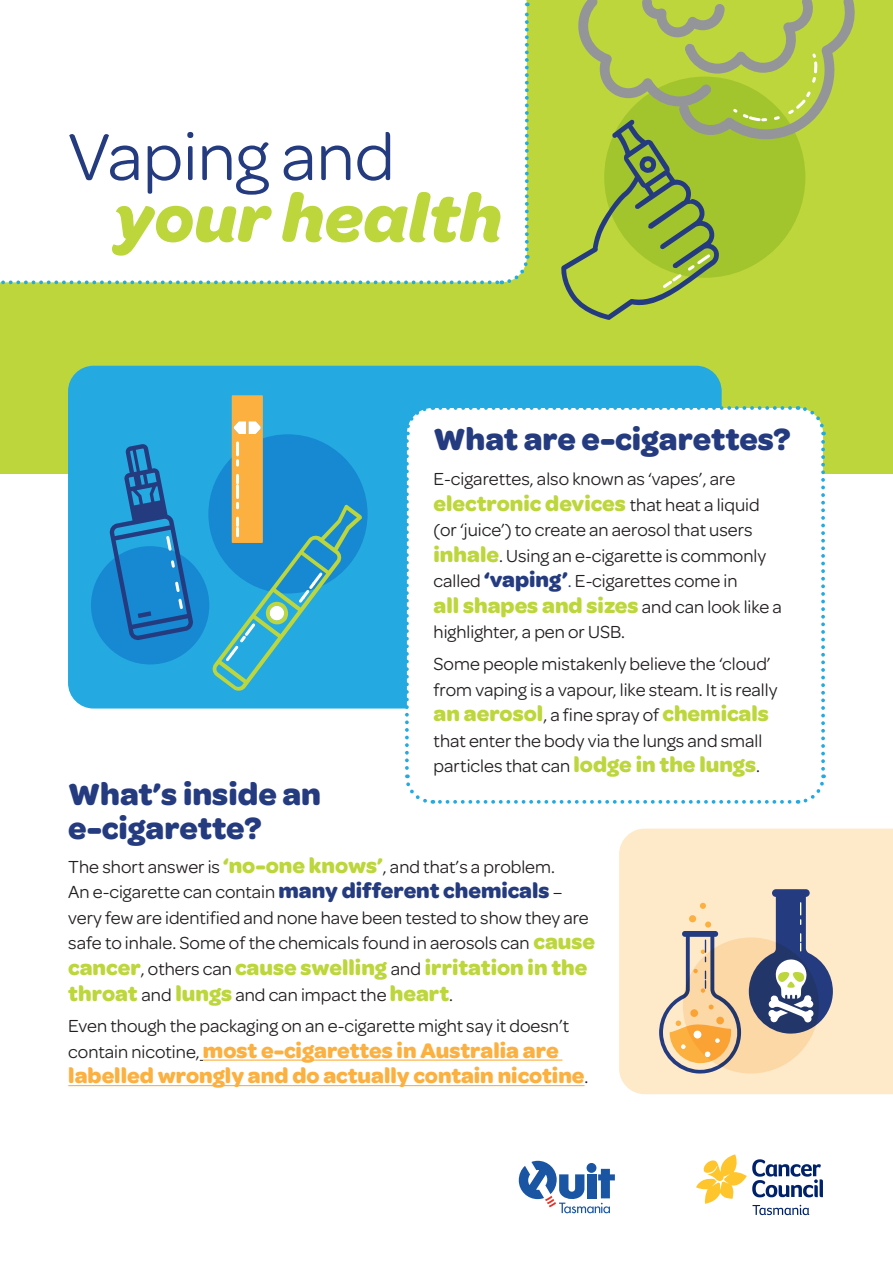
<style>
.page{position:relative;width:893px;height:1263px;background:#fff}
.page>*{position:absolute;margin:0;border:0;box-sizing:border-box;transform-origin:0 0}
.BODY_COPY{font:italic 700 70.35px "Omnes";color:#bdd63c}
.BODY_COPY-2{font:70.35px "Omnes";color:#243b80}
.HEADING_1{font:700 32.85px/34.5px "Omnes";color:#243b80}
.BODY_COPY-3{font:700 22.35px "Omnes";color:#bdd63c}
.BODY_COPY-4{font:700 22.35px/25.5px "Omnes";color:#fbb03f}
.BODY_COPY-5{font:18.6px/25.5px "Omnes";color:#231f20}
.s1{font-weight:400;font-size:18.6px;color:#231f20}
.s2{font-weight:700;font-size:22.35px;color:#bdd63c}
.s3{font-weight:700;font-size:22.35px;color:#243b80}
.s4{color:#243b80}
</style>
<div class="page">
<div style="left:0;top:0;width:893px;height:473px;background:#bdd63c"></div>
<div style="left:619px;top:828px;width:274px;height:266px;background:#fee9c9"></div>
<hr style="left:203px;top:1059px;width:359px;height:2px;background:#fbb03f">
<hr style="left:68px;top:1085px;width:517px;height:1px;background:#fbb03f">
<div style="left:689px;top:915px;width:7px;height:7px;background:#fbb03f;border-radius:50%"></div>
<svg style="left:700px;top:903px;width:6px;height:6px"></svg>
<div style="left:68px;top:366px;width:654px;height:342px;background:#24aae1;border-radius:26px"></div>
<div style="left:91px;top:546px;width:118px;height:118px;background:#1689d2;border-radius:50%"></div>
<svg style="left:109px;top:444px;width:84px;height:196px"></svg>
<svg style="left:211px;top:395px;width:151px;height:296px"></svg>
<div style="left:0;top:0;width:527px;height:255px;background:#fff"></div>
<svg style="left:0;top:255px;width:530px;height:30px;background:#eff7ee"></svg>
<svg style="left:501px;top:0;width:29px;height:249px;background:#eef7ec"></svg>
<div style="left:403px;top:404px;width:424px;height:400px;background:#fff"></div>
<div style="left:683px;top:937px;width:136px;height:136px;background:#fdd8a7;border-radius:50%"></div>
<svg style="left:748px;top:889px;width:85px;height:146px;background:#9595a1"></svg>
<svg style="left:659px;top:921px;width:82px;height:153px"></svg>
<svg style="left:561px;top:0;width:294px;height:320px"></svg>
<svg style="left:519px;top:1161px;width:96px;height:52px"></svg>
<svg style="left:696px;top:1154px;width:127px;height:61px"></svg>
<p class="BODY_COPY-2" style="left:68px;top:109px;width:328px">Vaping and</p>
<p class="BODY_COPY" style="left:114px;top:167px;width:389px">your health</p>
<p class="HEADING_1" style="left:434px;top:420px;width:358px">What are e-cigarettes?</p>
<p class="BODY_COPY-5" style="left:434px;top:465px;width:303px">E-cigarettes, also known as ‘vapes’, are</p>
<p class="BODY_COPY-3" style="left:434px;top:487px;width:328px">electronic devices <span class="s1">that heat a liquid</span></p>
<p class="BODY_COPY-5" style="left:434px;top:516px;width:334px">(or ‘juice’) to create an aerosol that users <span class="s2">inhale</span>. Using an e-cigarette is commonly called <span class="s3">‘vaping’</span><span class="s4">.</span> E-cigarettes come in</p>
<p class="BODY_COPY-3" style="left:434px;top:589px;width:350px">all shapes and sizes <span class="s1">and can look like a</span></p>
<p class="BODY_COPY-5" style="left:434px;top:618px;width:193px">highlighter, a pen or USB.</p>
<p class="BODY_COPY-5" style="left:434px;top:650px;width:345px">Some people mistakenly believe the ‘cloud’ from vaping is a vapour, like steam. It is really</p>
<p class="BODY_COPY-3" style="left:434px;top:697px;width:337px">an aerosol<span class="s1">, a fine spray of</span> chemicals</p>
<p class="BODY_COPY-5" style="left:434px;top:727px;width:330px">that enter the body via the lungs and small particles that can <span class="s2">lodge in the lungs</span>.</p>
<p class="HEADING_1" style="left:68px;top:775px;width:254px">What’s inside an e-cigarette?</p>
<p class="BODY_COPY-5" style="left:68px;top:853px;width:528px">The short answer is <span class="s2">‘no-one knows’</span>, and that’s a problem.<br>An e-cigarette can contain <span class="s3">many different chemicals</span> – very few are identified and none have been tested to show they are safe to inhale. Some of the chemicals found in aerosols can <span class="s2">cause</span></p>
<p class="BODY_COPY-3" style="left:68px;top:951px;width:521px">cancer<span class="s1">, others can</span> cause swelling <span class="s1">and</span> irritation in the</p>
<p class="BODY_COPY-5" style="left:68px;top:980px;width:386px"><span class="s2">throat</span> and <span class="s2">lungs</span> and can impact the <span class="s2">heart</span>.</p>
<p class="BODY_COPY-5" style="left:68px;top:1012px;width:502px">Even though the packaging on an e-cigarette might say it doesn’t</p>
<p class="BODY_COPY-4" style="left:68px;top:1036px;width:522px"><span class="s1">contain nicotine,</span> most e-cigarettes in Australia are labelled wrongly and do actually contain nicotine<span class="s1">.</span></p>
</div>
